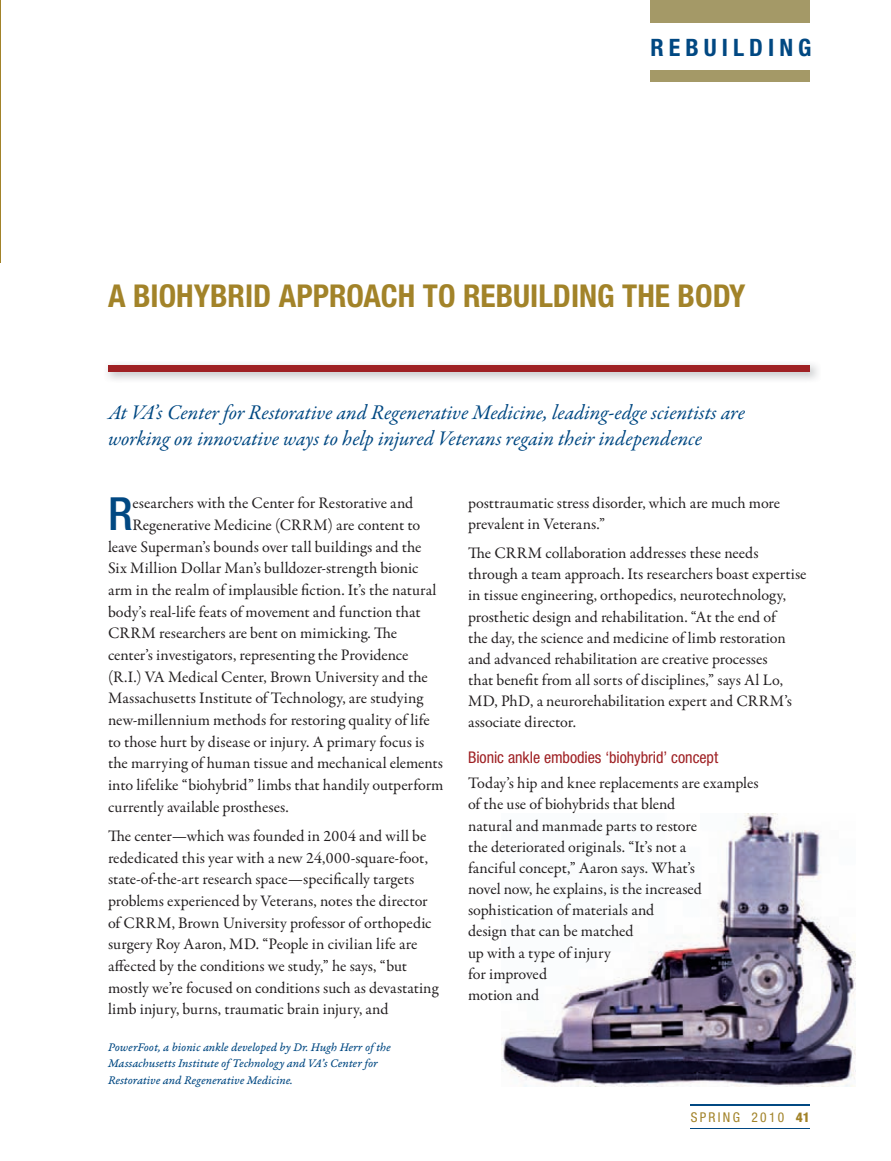
<style>
.page{position:relative;width:891px;height:1161px;background:#fff}
.page>*{position:absolute;margin:0;border:0;box-sizing:border-box;transform-origin:0 0}
.t1{font:500 condensed 45.75px "Helvetica Neue";color:#014882}
.t2{font:700 condensed 31.5px "Helvetica Neue";color:#a28329}
.t3{font:700 condensed 24px "Helvetica Neue";letter-spacing:.21em;color:#014882}
.t4{font:italic 21px/25.5px "Garamond Premr Pro";letter-spacing:-.005em;color:#014882}
.t5{font:16.2px/21.1px "Garamond Premr Pro";color:#231f20}
.t6{font:condensed 16.2px "Helvetica Neue";letter-spacing:-.005em;color:#9f2124}
.t7{font:condensed 13.5px "Helvetica Neue";letter-spacing:.17em;color:#a28329}
.t8{font:12.3px/16.5px "Garamond Premr Pro It Capt";letter-spacing:-.005em;color:#014882}
.s1{font-weight:800}
</style>
<div class="page">
<hr style="left:691px;top:1104px;width:119px;height:1px;background:#014882">
<hr style="left:691px;top:1129px;width:119px;height:1px;background:#014882">
<img style="left:501px;top:813px;width:354px;height:273px">
<div style="left:650px;top:0;width:160px;height:23px;background:#a49967"></div>
<div style="left:650px;top:70px;width:160px;height:12px;background:#a49967"></div>
<img style="left:107px;top:364px;width:711px;height:16px">
<div style="left:108px;top:366px;width:702px;height:6px;background:#9f2124"></div>
<hr style="left:0;top:0;width:1px;height:262px;background:#a28329">
<h3 class="t3" style="left:650px;top:33px;width:163px">REBUILDING</h3>
<h2 class="t2" style="left:108px;top:277px;width:639px">A BIOHYBRID APPROACH TO REBUILDING THE BODY</h2>
<p class="t4" style="left:108px;top:401px;width:639px">At VA’s Center for Restorative and Regenerative Medicine, leading-edge scientists are working on innovative ways to help injured Veterans regain their independence</p>
<h1 class="t1" style="left:108px;top:486px;width:26px">r</h1>
<p class="t5" style="left:133px;top:493px;width:282px">esearchers with the Center for Restorative and</p>
<p class="t5" style="left:133px;top:515px;width:289px">Regenerative Medicine (CRRM) are content to</p>
<p class="t5" style="left:108px;top:536px;width:315px">leave Superman’s bounds over tall buildings and the</p>
<p class="t5" style="left:108px;top:558px;width:312px">Six Million dollar Man’s bulldozer-strength bionic</p>
<p class="t5" style="left:108px;top:580px;width:330px">arm in the realm of implausible fiction. It’s the natural</p>
<p class="t5" style="left:108px;top:601px;width:314px">body’s real-life feats of movement and function that</p>
<p class="t5" style="left:108px;top:623px;width:291px">CRRM researchers are bent on mimicking. The</p>
<p class="t5" style="left:108px;top:645px;width:302px">center’s investigators, representing the Providence</p>
<p class="t5" style="left:108px;top:666px;width:321px">(R.I.) Va Medical Center, Brown University and the</p>
<p class="t5" style="left:108px;top:688px;width:317px">Massachusetts Institute of Technology, are studying</p>
<p class="t5" style="left:108px;top:710px;width:323px">new-millennium methods for restoring quality of life</p>
<p class="t5" style="left:108px;top:732px;width:318px">to those hurt by disease or injury. a primary focus is</p>
<p class="t5" style="left:108px;top:753px;width:337px">the marrying of human tissue and mechanical elements</p>
<p class="t5" style="left:108px;top:775px;width:337px">into lifelike “biohybrid” limbs that handily outperform</p>
<p class="t5" style="left:108px;top:797px;width:182px">currently available prostheses.</p>
<p class="t5" style="left:108px;top:826px;width:332px;line-height:21.6px">The center—which was founded in 2004 and will be rededicated this year with a new 24,000-square-foot, state-of-the-art research space—specifically targets problems experienced by Veterans, notes the director of CRRM, Brown University professor of orthopedic surgery Roy aaron, Md. “People in civilian life are affected by the conditions we study,” he says, “but mostly we’re focused on conditions such as devastating limb injury, burns, traumatic brain injury, and</p>
<p class="t8" style="left:108px;top:1039px;width:284px">PowerFoot, a bionic ankle developed by Dr. Hugh Herr of the<br>Massachusetts Institute of Technology and VA’s Center for<br>Restorative and Regenerative Medicine.</p>
<p class="t5" style="left:468px;top:493px;width:314px">posttraumatic stress disorder, which are much more prevalent in Veterans.”</p>
<p class="t5" style="left:468px;top:543px;width:340px">The CRRM collaboration addresses these needs through a team approach. Its researchers boast expertise in tissue engineering, orthopedics, neurotechnology, prosthetic design and rehabilitation. “at the end of<br>the day, the science and medicine of limb restoration and advanced rehabilitation are creative processes<br>that benefit from all sorts of disciplines,” says al Lo, Md, Phd, a neurorehabilitation expert and CRRM’s associate director.</p>
<p class="t6" style="left:468px;top:748px;width:252px">Bionic ankle embodies ‘biohybrid’ concept</p>
<p class="t5" style="left:468px;top:773px;width:292px">Today’s hip and knee replacements are examples of the use of biohybrids that blend<br>natural and manmade parts to restore<br>the deteriorated originals. “It’s not a<br>fanciful concept,” aaron says. What’s<br>novel now, he explains, is the increased sophistication of materials and<br>design that can be matched<br>up with a type of injury<br>for improved<br>motion and</p>
<p class="t7" style="left:691px;top:1109px;width:121px">SPRING 2010 <span class="s1">41</span></p>
</div>
